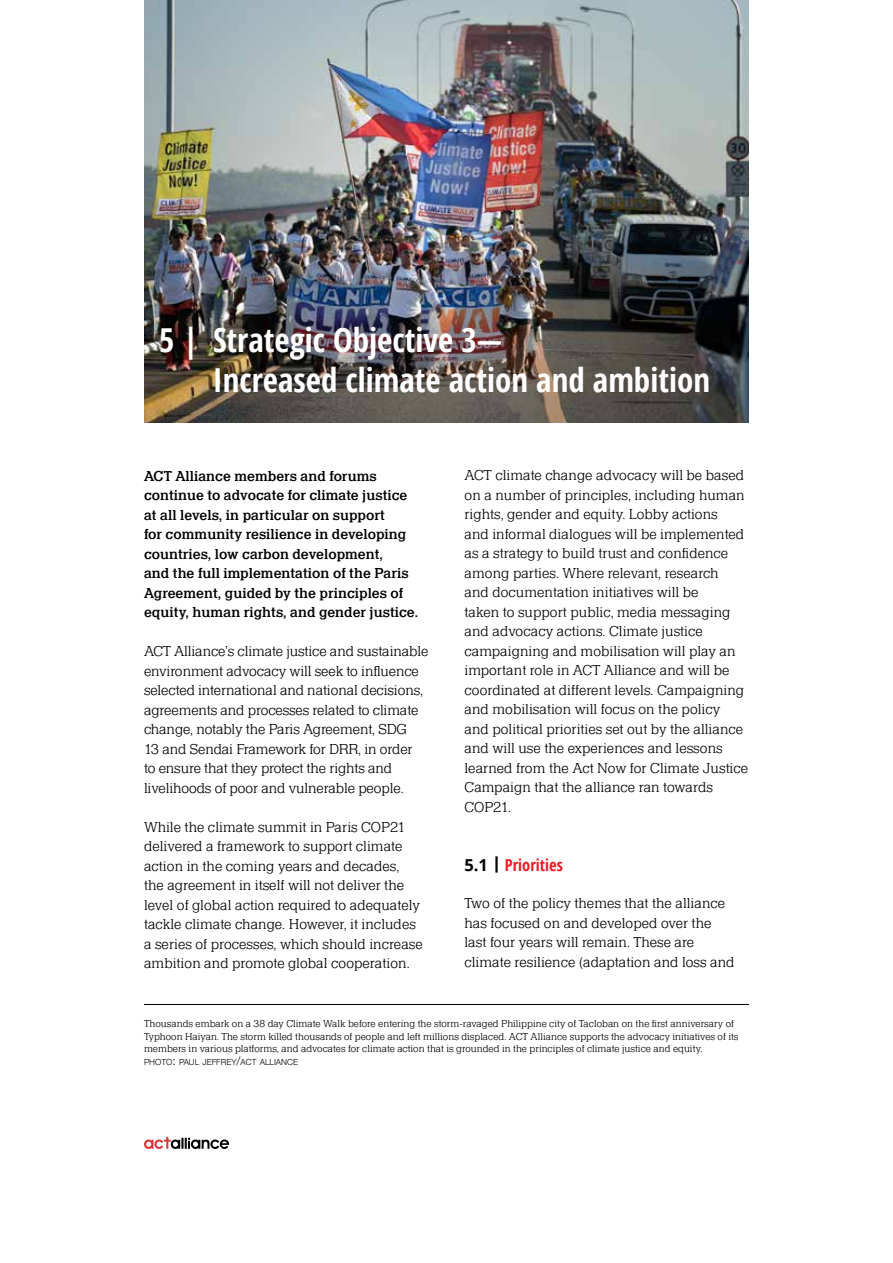
<style>
.page{position:relative;width:893px;height:1263px;background:#fff}
.page>*{position:absolute;margin:0;border:0;box-sizing:border-box;transform-origin:0 0}
.t1{font:700 condensed 33px/39.6px "Open Sans";color:#fff}
.t2{font:700 condensed 16.5px "Open Sans";color:#ed1d24}
.t3{font:300 15px/19.5px "Quint URWTOT";color:#000}
.t4{font:500 15px/19.5px "Quint URWTOT";color:#000}
.t5{font:300 10.5px/12.6px "Quint URWTOT";color:#000}
.t6{font:300 8.4px "Helvetica Neue";color:#000}
.s1{font-stretch:normal;color:#000}
.s2{font-weight:800;font-stretch:normal;color:#000}
.s3{font-size:12px}
</style>
<div class="page">
<svg style="left:144px;top:1137px;width:85px;height:12px"></svg>
<hr style="left:144px;top:1004px;width:605px;height:1px;background:#000">
<img style="left:144px;top:0;width:605px;height:422px">
<h1 class="t1" style="left:213px;top:320px;width:499px;text-indent:-54px">5 | Strategic Objective 3—<br>Increased climate action and ambition</h1>
<p class="t4" style="left:144px;top:467px;width:276px">ACT Alliance members and forums continue to advocate for climate justice at all levels, in particular on support<br>for community resilience in developing countries, low carbon development,<br>and the full implementation of the Paris Agreement, guided by the principles of equity, human rights, and gender justice.</p>
<p class="t3" style="left:144px;top:642px;width:286px">ACT Alliance’s climate justice and sustainable environment advocacy will seek to influence selected international and national decisions, agreements and processes related to climate change, notably the Paris Agreement, SDG<br>13 and Sendai Framework for DRR, in order<br>to ensure that they protect the rights and livelihoods of poor and vulnerable people.</p>
<p class="t3" style="left:144px;top:817px;width:280px">While the climate summit in Paris COP21 delivered a framework to support climate action in the coming years and decades, the agreement in itself will not deliver the level of global action required to adequately tackle climate change. However, it includes a series of processes, which should increase ambition and promote global cooperation.</p>
<p class="t3" style="left:464px;top:466px;width:285px">ACT climate change advocacy will be based on a number of principles, including human rights, gender and equity. Lobby actions<br>and informal dialogues will be implemented as a strategy to build trust and confidence among parties. Where relevant, research<br>and documentation initiatives will be<br>taken to support public, media messaging and advocacy actions. Climate justice campaigning and mobilisation will play an important role in ACT Alliance and will be coordinated at different levels. Campaigning and mobilisation will focus on the policy and political priorities set out by the alliance and will use the experiences and lessons learned from the Act Now for Climate Justice Campaign that the alliance ran towards COP21.</p>
<p class="t2" style="left:464px;top:853px;width:100px"><span class="s1">5.1</span> <span class="s2">|</span> Priorities</p>
<p class="t3" style="left:464px;top:894px;width:272px">Two of the policy themes that the alliance has focused on and developed over the last four years will remain. These are climate resilience (adaptation and loss and</p>
<p class="t5" style="left:144px;top:1018px;width:596px">Thousands embark on a 38 day Climate Walk before entering the storm-ravaged Philippine city of Tacloban on the first anniversary of<br>Typhoon Haiyan. The storm killed thousands of people and left millions displaced. ACT Alliance supports the advocacy initiatives of its members in various platforms, and advocates for climate action that is grounded in the principles of climate justice and equity.</p>
<p class="t6" style="left:144px;top:1055px;width:155px">PHOTO<span class="s3">:</span> PAUL JEFFREY<span class="s3">/</span>ACT ALLIANCE</p>
</div>
